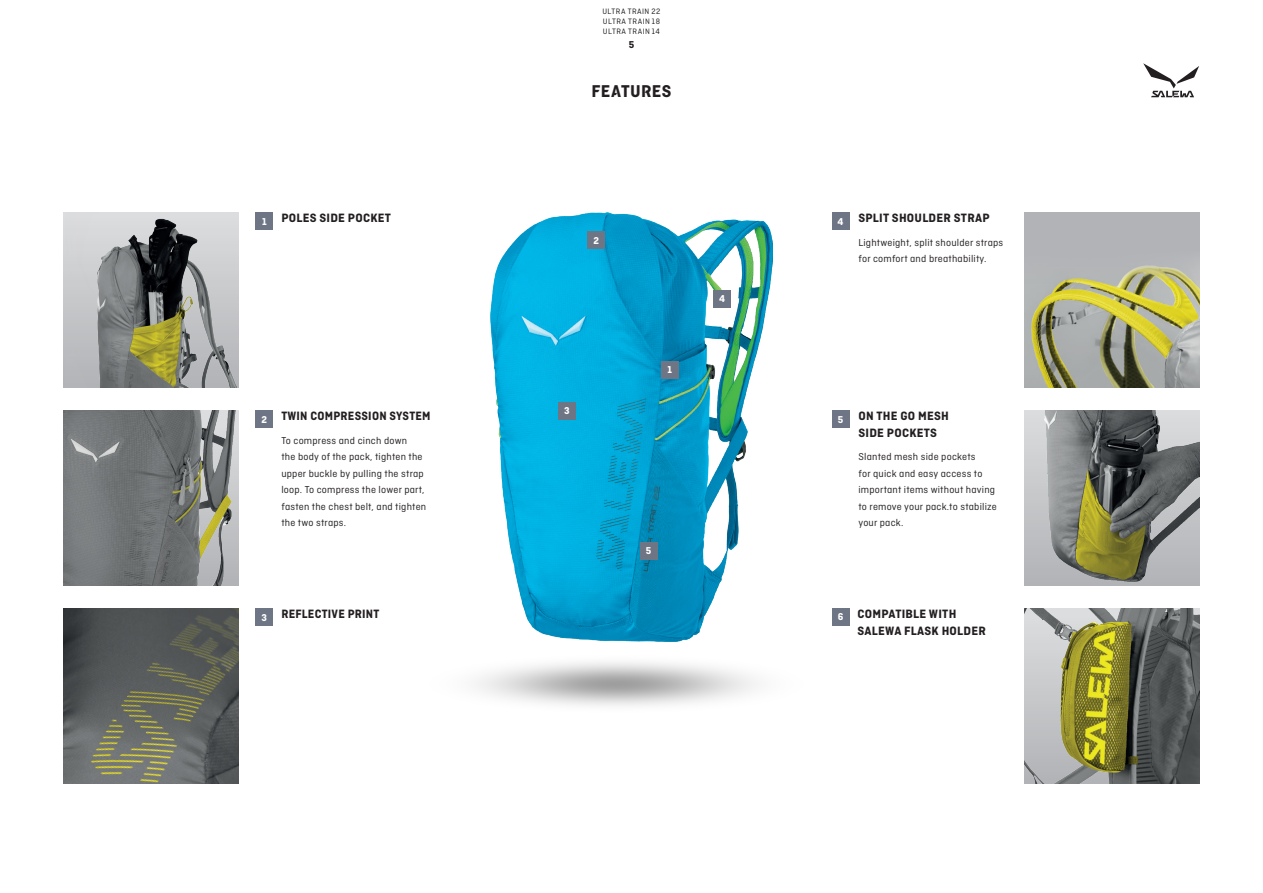
<style>
.page{position:relative;width:1263px;height:893px;background:#fff}
.page>*{position:absolute;margin:0;border:0;box-sizing:border-box;transform-origin:0 0}
.t1{font:18px "Ciutadella Hy";letter-spacing:.02em;color:#231f20}
.t2{font:700 12.75px/16.5px "Ciutadella";letter-spacing:.02em;color:#231f20}
.t3{font:700 12.75px "Ciutadella";letter-spacing:.02em;color:#231f20;scale:.96 1}
.t4{font:10.5px/16.5px "Ciutadella";letter-spacing:.02em;color:#231f20}
.t5{font:700 10.5px "Ciutadella";color:#fff}
.t6{font:700 10.5px "Ciutadella";color:#231f20}
.t7{font:8.25px/9.9px "Ciutadella";letter-spacing:.06em;color:#231f20;text-align:justify}
</style>
<div class="page">
<svg style="left:1143px;top:63px;width:56px;height:34px"></svg>
<img style="left:491px;top:213px;width:281px;height:429px">
<svg style="left:64px;top:213px;width:175px;height:175px"></svg>
<img style="left:66px;top:213px;width:171px;height:175px">
<div style="left:1024px;top:213px;width:175px;height:175px;background:#b2b3b7"></div>
<img style="left:1024px;top:265px;width:175px;height:123px">
<img style="left:1024px;top:411px;width:175px;height:175px">
<img style="left:64px;top:411px;width:175px;height:175px">
<img style="left:64px;top:609px;width:175px;height:175px">
<div style="left:256px;top:213px;width:17px;height:17px;background:#6e7584"></div>
<div style="left:661px;top:361px;width:17px;height:17px;background:#6e7584"></div>
<div style="left:256px;top:411px;width:17px;height:17px;background:#6e7584"></div>
<div style="left:588px;top:232px;width:17px;height:17px;background:#6e7584"></div>
<div style="left:256px;top:609px;width:17px;height:17px;background:#6e7584"></div>
<div style="left:558px;top:402px;width:17px;height:17px;background:#6e7584"></div>
<div style="left:832px;top:213px;width:17px;height:17px;background:#6e7584"></div>
<div style="left:714px;top:290px;width:17px;height:17px;background:#6e7584"></div>
<div style="left:832px;top:411px;width:17px;height:17px;background:#6e7584"></div>
<div style="left:640px;top:542px;width:17px;height:17px;background:#6e7584"></div>
<div style="left:832px;top:609px;width:17px;height:17px;background:#6e7584"></div>
<img style="left:1024px;top:609px;width:175px;height:174px">
<p class="t7" style="left:602px;top:6px;width:59px">ULTRA TRAIN 22<br>ULTRA TRAIN 18<br>ULTRA TRAIN 14</p>
<p class="t6" style="left:629px;top:39px;width:7px">5</p>
<h1 class="t1" style="left:591px;top:81px;width:82px">FEATURES</h1>
<p class="t5" style="left:262px;top:215px;width:6px">1</p>
<p class="t2" style="left:281px;top:210px;width:111px">POLES SIDE POCKET</p>
<p class="t2" style="left:858px;top:210px;width:133px">SPLIT SHOULDER STRAP</p>
<p class="t4" style="left:858px;top:234px;width:146px">Lightweight, split shoulder straps for comfort and breathability.</p>
<p class="t5" style="left:837px;top:215px;width:7px">4</p>
<p class="t5" style="left:594px;top:234px;width:7px">2</p>
<p class="t5" style="left:719px;top:292px;width:7px">4</p>
<p class="t5" style="left:262px;top:413px;width:7px">2</p>
<p class="t3" style="left:281px;top:409px;width:157px">TWIN COMPRESSION SYSTEM</p>
<p class="t4" style="left:281px;top:432px;width:146px">To compress and cinch down<br>the body of the pack, tighten the upper buckle by pulling the strap loop. To compress the lower part, fasten the chest belt, and tighten the two straps.</p>
<p class="t5" style="left:564px;top:404px;width:7px">3</p>
<p class="t5" style="left:668px;top:363px;width:6px">1</p>
<p class="t5" style="left:646px;top:544px;width:7px">5</p>
<p class="t5" style="left:838px;top:413px;width:7px">5</p>
<p class="t2" style="left:858px;top:408px;width:92px">ON THE GO MESH<br>SIDE POCKETS</p>
<p class="t4" style="left:858px;top:449px;width:140px">Slanted mesh side pockets<br>for quick and easy access to important items without having to remove your pack.to stabilize your pack.</p>
<p class="t5" style="left:262px;top:611px;width:7px">3</p>
<p class="t3" style="left:281px;top:607px;width:104px">REFLECTIVE PRINT</p>
<p class="t2" style="left:857px;top:606px;width:130px">COMPATIBLE WITH<br>SALEWA FLASK HOLDER</p>
<p class="t5" style="left:838px;top:611px;width:7px">6</p>
</div>
